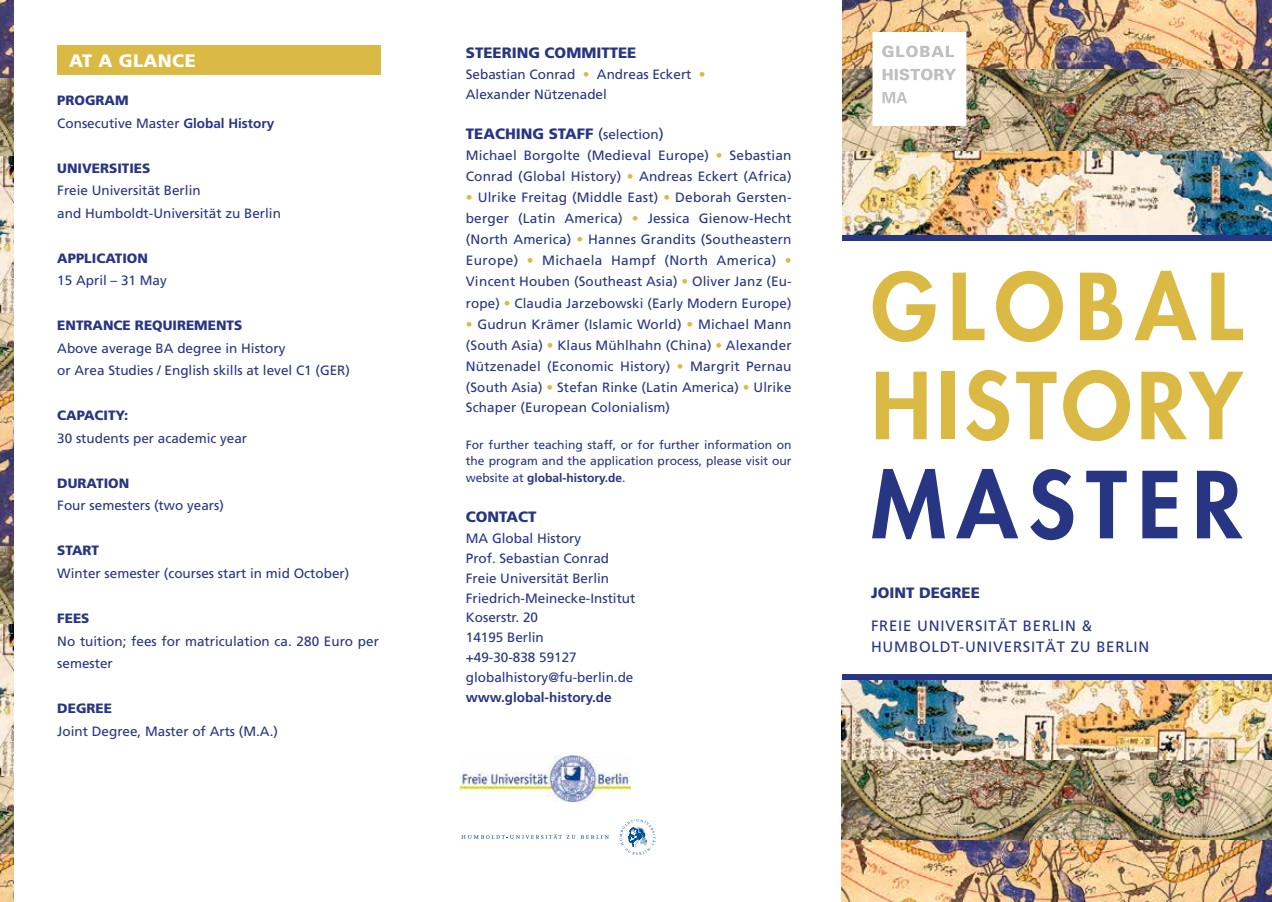
<style>
.page{position:relative;width:1272px;height:902px;background:#fff}
.page>*{position:absolute;margin:0;border:0;box-sizing:border-box;transform-origin:0 0}
.t1{font:800 89.55px/99px "Futura LT";letter-spacing:.055em;color:#daba44}
.t2{font:800 89.55px "Futura LT";letter-spacing:.12em;color:#283583}
.t3{font:900 18px "Frutiger";letter-spacing:.02em;color:#fff}
.t4{font:900 15px "Frutiger";color:#283583}
.t5{font:15px "Frutiger";letter-spacing:.05em;color:#283583}
.t6{font:13.5px/20px "Frutiger";color:#283583}
.t7{font:900 13.5px "Frutiger";color:#283583}
.t8{font:700 13.5px "Frutiger";color:#283583}
.t9{font:12px/16.6px "Frutiger";color:#283583;text-align:justify}
.s1{font-weight:900}
.s2{font-weight:700}
.s3{color:#daba44}
.s4{font-weight:400}
.s5{font-weight:400;font-size:13.5px}
</style>
<div class="page">
<svg style="left:842px;top:234px;width:429px;height:6px;background:#3f4987"></svg>
<img style="left:842px;top:0;width:429px;height:234px">
<img style="left:842px;top:210px;width:429px;height:15px">
<div style="left:842px;top:674px;width:429px;height:227px;background:#283583"></div>
<svg style="left:872px;top:32px;width:94px;height:94px"></svg>
<img style="left:842px;top:680px;width:429px;height:221px">
<img style="left:0;top:0;width:13px;height:697px">
<img style="left:0;top:697px;width:13px;height:204px">
<img style="left:460px;top:755px;width:170px;height:46px">
<svg style="left:618px;top:817px;width:39px;height:39px"></svg>
<svg style="left:619px;top:819px;width:36px;height:35px"></svg>
<svg style="left:461px;top:833px;width:148px;height:5px"></svg>
<div style="left:57px;top:45px;width:324px;height:30px;background:#daba44"></div>
<h2 class="t3" style="left:69px;top:50px;width:126px">AT A GLANCE</h2>
<p class="t6" style="left:57px;top:89px;width:218px;line-height:22.5px"><span class="s1">PROGRAM<br></span>Consecutive Master <span class="s2">Global History</span></p>
<p class="t7" style="left:57px;top:160px;width:95px">UNIVERSITIES</p>
<p class="t6" style="left:57px;top:179px;width:225px;line-height:22.5px">Freie Universität Berlin<br>and Humboldt-Universität zu Berlin</p>
<p class="t7" style="left:57px;top:250px;width:10px">APP</p>
<p class="t7" style="left:84px;top:250px;width:63px">LICATION</p>
<p class="t6" style="left:57px;top:270px;width:111px">15 April – 31 May</p>
<p class="t7" style="left:57px;top:317px;width:160px">ENTRANCE REQUI REMENTS</p>
<p class="t6" style="left:57px;top:337px;width:294px;line-height:22.5px">Above average BA degree in History<br>or Area Studies / English skills at level C1 (GER)</p>
<p class="t7" style="left:57px;top:407px;width:73px">CAPACITY:</p>
<p class="t6" style="left:57px;top:428px;width:191px">30 students per academic year</p>
<p class="t7" style="left:57px;top:475px;width:72px">DURATION</p>
<p class="t6" style="left:57px;top:495px;width:168px">Four semesters (two years)</p>
<p class="t7" style="left:57px;top:542px;width:43px">START</p>
<p class="t6" style="left:57px;top:563px;width:293px">Winter semester (courses start in mid October)</p>
<p class="t7" style="left:57px;top:610px;width:17px">FEES</p>
<p class="t6" style="left:57px;top:629px;width:323px;line-height:22.5px">No tuition; fees for matriculation ca. 280 Euro per semester</p>
<p class="t7" style="left:57px;top:700px;width:47px">DEGREE</p>
<p class="t6" style="left:57px;top:720px;width:222px">Joint Degree, Master of Arts (M.A.)</p>
<p class="t4" style="left:466px;top:43px;width:140px">STEERING COMMITTEE</p>
<p class="t6" style="left:466px;top:64px;width:241px">Sebastian Conrad <span class="s3">•</span> Andreas Eckert <span class="s3">•<br></span>Alexander Nützenadel</p>
<p class="t4" style="left:466px;top:124px;width:199px">TEACHING STAFF <span class="s4">(</span><span class="s5">selection</span><span class="s4">)</span></p>
<p class="t6" style="left:466px;top:144px;width:327px;line-height:21.1px">Michael Borgolte (Medieval Europe) <span class="s3">•</span> Sebastian<br>Conrad (Global History) <span class="s3">•</span> Andreas Eckert (Africa)</p>
<p class="t6" style="left:466px;top:186px;width:327px;line-height:21.1px;text-align:justify"><span class="s3">•</span> Ulrike Freitag (Middle East) <span class="s3">•</span> Deborah Gersten&shy;berger (Latin America) <span class="s3">•</span> Jessica Gienow-Hecht (North America) <span class="s3">•</span> Hannes Grandits (Southeastern Europe) <span class="s3">•</span> Michaela Hampf (North America) <span class="s3">• </span>Vincent Houben (Southeast Asia) <span class="s3">•</span> Oliver Janz (Eu&shy;rope) <span class="s3">•</span> Claudia Jarzebowski (Early Modern Europe)</p>
<p class="t6" style="left:466px;top:313px;width:327px;line-height:20.9px;text-align:justify"><span class="s3">•</span> Gudrun Krämer (Islamic World) <span class="s3">•</span> Michael Mann (South Asia) <span class="s3">•</span> Klaus Mühlhahn (China) <span class="s3">•</span> Alexander Nützenadel (Economic History) <span class="s3">•</span> Margrit Pernau (South Asia) <span class="s3">•</span> Stefan Rinke (Latin America) <span class="s3">•</span> Ulrike Schaper (European Colonialism)</p>
<p class="t9" style="left:466px;top:436px;width:327px">For further teaching staff, or for further information on the program and the application process, please visit our website at <span class="s2">global-history.de</span>.</p>
<p class="t4" style="left:466px;top:507px;width:72px">CONTACT</p>
<p class="t6" style="left:466px;top:528px;width:171px">MA Global History<br>Prof. Sebastian Conrad<br>Freie Universität Berlin<br>Friedrich-Meinecke-I nstitut<br>Koserstr. 20<br>14195 Berlin<br>+49-30-838 59127 globalhistory@fu-berlin.de</p>
<p class="t8" style="left:466px;top:689px;width:147px">www.global-history.de</p>
<h1 class="t1" style="left:871px;top:256px;width:373px">GLOBAL<br>HISTORY</h1>
<h1 class="t2" style="left:871px;top:445px;width:372px">MASTER</h1>
<p class="t4" style="left:871px;top:583px;width:28px">JOINT</p>
<p class="t4" style="left:919px;top:583px;width:52px">DEGREE</p>
<p class="t5" style="left:871px;top:617px;width:95px">Freie Univers</p>
<p class="t5" style="left:983px;top:617px;width:111px">ität Berlin &amp;</p>
<p class="t5" style="left:871px;top:638px;width:25px">Humbo</p>
<p class="t5" style="left:931px;top:638px;width:82px">ldt-Un ivers</p>
<p class="t5" style="left:1031px;top:638px;width:117px">ität zu Berlin</p>
</div>
